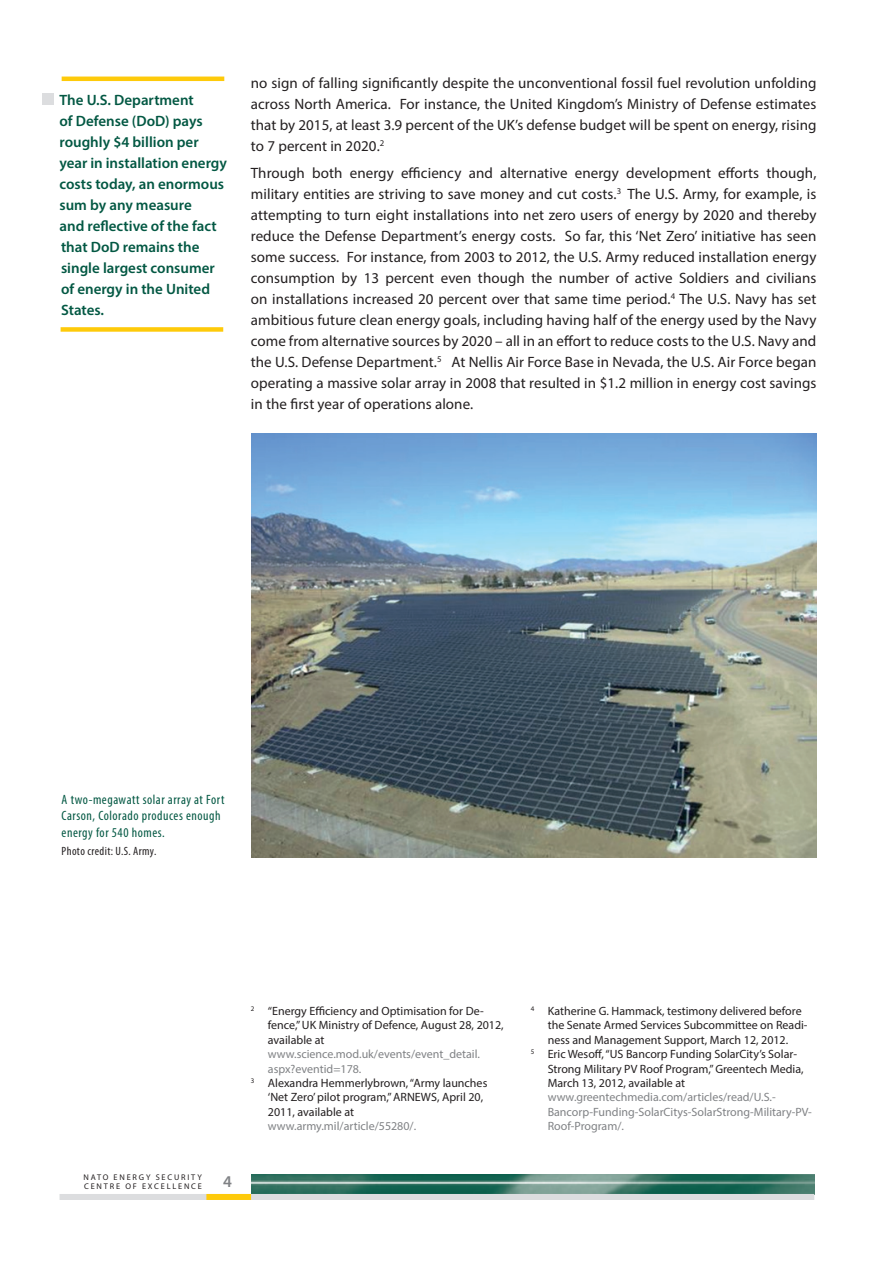
<style>
.page{position:relative;width:893px;height:1263px;background:#fff}
.page>*{position:absolute;margin:0;border:0;box-sizing:border-box;transform-origin:0 0}
.t1{font:600 16.5px "Myriad Pro";color:#808285}
.t2{font:15px/21px "Myriad Pro";letter-spacing:.005em;color:#231f20;text-align:justify}
.t3{font:600 15px/21px "Myriad Pro";color:#035843}
.t4{font:condensed 13.5px/16.2px "Myriad Pro";letter-spacing:.04em;color:#035843}
.t5{font:12px/14.4px "Myriad Pro";color:#231f20}
.t6{font:12px/14.4px "Myriad Pro";color:#808285}
.t7{font:condensed 12px "Myriad Pro";letter-spacing:.03em;color:#231f20}
.t8{font:8.25px/9px "Myriad Pro";letter-spacing:.22em;color:#231f20}
</style>
<div class="page">
<img style="left:251px;top:1174px;width:563px;height:20px">
<div style="left:60px;top:1194px;width:754px;height:6px;background:#dcdddf"></div>
<div style="left:206px;top:1194px;width:45px;height:6px;background:#feca0a"></div>
<img style="left:251px;top:433px;width:565px;height:424px">
<div style="left:43px;top:94px;width:11px;height:11px;background:#dcdddf"></div>
<hr style="left:62px;top:77px;width:162px;height:4px;background:#feca0a">
<div style="left:61px;top:327px;width:162px;height:5px;background:#feca0a"></div>
<p class="t3" style="left:60px;top:89px;width:169px">The U.S. Department<br>of Defense (DoD) pays roughly $4 billion per year in installation energy costs today, an enormous sum by any measure<br>and reflective of the fact that DoD remains the single largest consumer of energy in the United<br>States.</p>
<p class="t2" style="left:251px;top:72px;width:567px">no sign of falling significantly despite the unconventional fossil fuel revolution unfolding across North America. For instance, the United Kingdom’s Ministry of Defense estimates that by 2015, at least 3.9 percent of the UK’s defense budget will be spent on energy, rising to 7 percent in 2020.<sup>2</sup></p>
<p class="t2" style="left:251px;top:162px;width:567px">Through both energy efficiency and alternative energy development efforts though, military entities are striving to save money and cut costs.<sup>3</sup> The U.S. Army, for example, is attempting to turn eight installations into net zero users of energy by 2020 and thereby reduce the Defense Department’s energy costs. So far, this ‘Net Zero’ initiative has seen some success. For instance, from 2003 to 2012, the U.S. Army reduced installation energy consumption by 13 percent even though the number of active Soldiers and civilians on installations increased 20 percent over that same time period.<sup>4</sup> The U.S. Navy has set ambitious future clean energy goals, including having half of the energy used by the Navy come from alternative sources by 2020 – all in an effort to reduce costs to the U.S. Navy and the U.S. Defense Department.<sup>5</sup> At Nellis Air Force Base in Nevada, the U.S. Air Force began operating a massive solar array in 2008 that resulted in $1.2 million in energy cost savings in the first year of operations alone.</p>
<p class="t4" style="left:62px;top:791px;width:164px">A two-megawatt solar array at Fort<br>Carson, Colorado produces enough energy for 540 homes.</p>
<p class="t7" style="left:62px;top:844px;width:96px">Photo credit: U.S. Army.</p>
<p class="t8" style="left:84px;top:1173px;width:120px">NATO Ene rgy Se curity<br>Cent</p>
<p class="t8" style="left:110px;top:1182px;width:93px">re of Exce llen ce</p>
<p class="t1" style="left:223px;top:1171px;width:10px">4</p>
<p class="t5" style="left:268px;top:1003px;width:237px;text-indent:-17px"><sup>2</sup> “Energy Efficiency and Optimisation for De&shy;fence,” UK Ministry of Defence, August 28, 2012, available at</p>
<p class="t6" style="left:268px;top:1047px;width:214px">www.science.mod.uk/events/event_detail.</p>
<p class="t6" style="left:268px;top:1061px;width:95px">aspx?eventid=178.</p>
<p class="t5" style="left:251px;top:1075px;width:238px"><sup>3</sup> Alexandra Hemmerlybrown, “Army launches</p>
<p class="t5" style="left:268px;top:1090px;width:217px">‘Net Zero’ pilot program,” ARNEWS, April 20,</p>
<p class="t5" style="left:268px;top:1104px;width:88px">2011, available at</p>
<p class="t6" style="left:268px;top:1119px;width:150px">www.army.mil/article/55280/.</p>
<p class="t5" style="left:531px;top:1003px;width:273px"><sup>4</sup> Katherine G. Hammack, testimony delivered before</p>
<p class="t5" style="left:548px;top:1018px;width:261px">the Senate Armed Services Subcommittee on Readi-</p>
<p class="t5" style="left:548px;top:1032px;width:242px">ness and Management Support, March 12, 2012.</p>
<p class="t5" style="left:531px;top:1047px;width:268px"><sup>5</sup> Eric Wesoff, “US Bancorp Funding SolarCity’s Solar-</p>
<p class="t5" style="left:548px;top:1061px;width:257px">Strong Military PV Roof Program,” Greentech Media,</p>
<p class="t5" style="left:548px;top:1075px;width:139px">March 13, 2012, available at</p>
<p class="t6" style="left:548px;top:1090px;width:266px">www.greentechmedia.com/articles/read/U.S.-<br>Bancorp-Funding-SolarCitys-SolarStrong-Military-PV-<br>Roof-Program/.</p>
</div>
